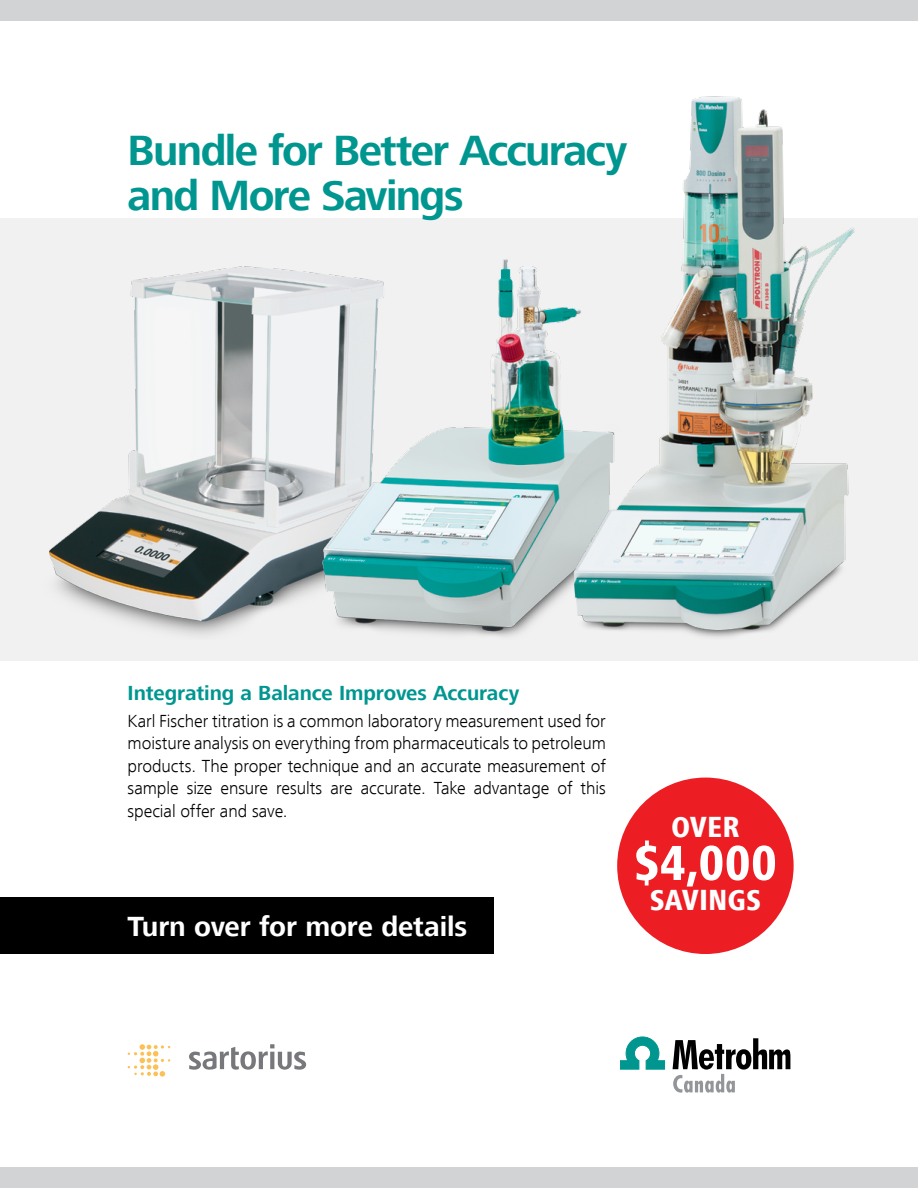
<style>
.page{position:relative;width:918px;height:1188px;background:#fff}
.page>*{position:absolute;margin:0;border:0;box-sizing:border-box;transform-origin:0 0}
.t1{font:800 condensed 51px "Frutiger Next LT";color:#fff}
.t2{font:700 43.5px/45px "Frutiger Next LT";letter-spacing:-.04em;color:#009690}
.t3{font:800 condensed 30px "Frutiger Next LT";color:#fff}
.t4{font:700 28.5px "Frutiger Next LT";letter-spacing:-.005em;color:#fff}
.t5{font:700 21px "Frutiger Next LT";letter-spacing:-.005em;color:#009690}
.t6{font:300 18px/22.5px "Frutiger Next LT";letter-spacing:-.01em;color:#000;text-align:justify}
</style>
<div class="page">
<div style="left:0;top:0;width:918px;height:21px;background:#d1d3d4"></div>
<div style="left:0;top:1167px;width:918px;height:21px;background:#d1d3d4"></div>
<div style="left:0;top:218px;width:918px;height:442px;background:#f1f1f2"></div>
<div style="left:0;top:897px;width:494px;height:57px;background:#000"></div>
<img style="left:49px;top:266px;width:258px;height:369px">
<svg style="left:620px;top:1037px;width:45px;height:32px"></svg>
<svg style="left:673px;top:1038px;width:117px;height:55px"></svg>
<img style="left:307px;top:259px;width:257px;height:378px">
<img style="left:564px;top:96px;width:291px;height:541px">
<svg style="left:189px;top:1044px;width:117px;height:26px"></svg>
<svg style="left:128px;top:1044px;width:42px;height:33px"></svg>
<div style="left:617px;top:778px;width:177px;height:176px;background:#ed1d24;border-radius:50%"></div>
<h2 class="t2" style="left:128px;top:128px;width:501px">Bundle for Better Accuracy and More Savings</h2>
<p class="t5" style="left:128px;top:681px;width:393px">Integrating a Balance Improves Accuracy</p>
<p class="t6" style="left:128px;top:709px;width:480px">Karl Fischer titration is a common laboratory measurement used for moisture analysis on everything from pharmaceuticals to petroleum products. The proper technique and an accurate measurement of sample size ensure results are accurate. Take advantage of this special offer and save.</p>
<h3 class="t4" style="left:128px;top:910px;width:341px">Turn over for more details</h3>
<h3 class="t3" style="left:671px;top:810px;width:70px">OVER</h3>
<h1 class="t1" style="left:634px;top:834px;width:144px">$4,000</h1>
<h3 class="t3" style="left:650px;top:883px;width:113px">SAVINGS</h3>
</div>
